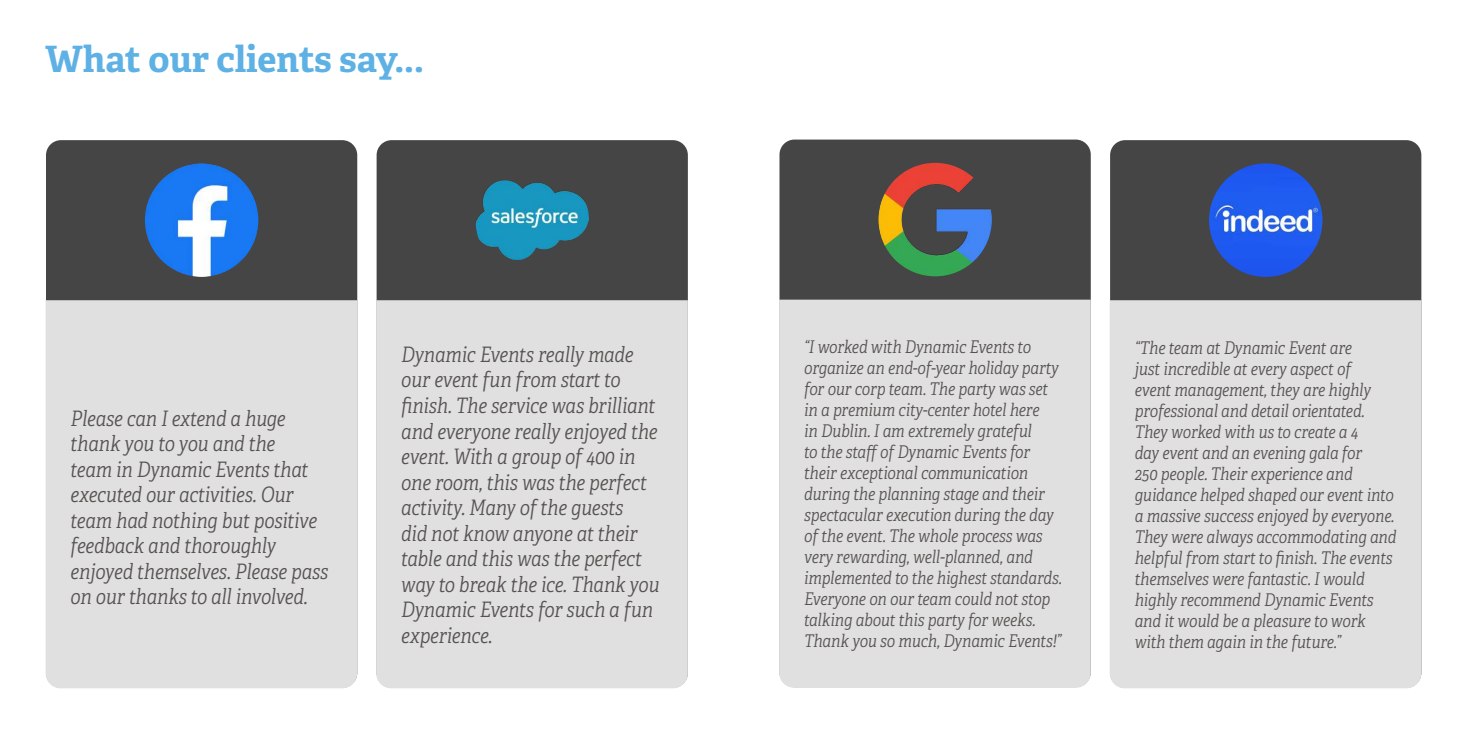
<style>
.page{position:relative;width:1467px;height:734px;background:#fff}
.page>*{position:absolute;margin:0;border:0;box-sizing:border-box;transform-origin:0 0}
.t1{font:700 36.25px "Adelle";color:#5db1e4}
.t2{font:italic 21.25px/25.5px "Adelle Condensed Lt";color:#565250}
.t3{font:italic 17.5px/21px "Adelle Condensed Lt";color:#565250}
</style>
<div class="page">
<div style="left:779px;top:139px;width:312px;height:548px;background:#464546;border-radius:15px"></div>
<div style="left:779px;top:299px;width:312px;height:388px;background:#e0e0e0"></div>
<img style="left:878px;top:163px;width:114px;height:113px;border-radius:57px">
<div style="left:1110px;top:140px;width:311px;height:547px;background:#464546;border-radius:15px"></div>
<img style="left:1209px;top:163px;width:113px;height:114px;border-radius:57px">
<div style="left:1110px;top:300px;width:311px;height:388px;background:#e0e0e0"></div>
<div style="left:46px;top:140px;width:311px;height:547px;background:#464546;border-radius:15px"></div>
<div style="left:46px;top:300px;width:311px;height:388px;background:#e0e0e0"></div>
<img style="left:145px;top:163px;width:113px;height:114px;border-radius:57px">
<div style="left:377px;top:140px;width:311px;height:547px;background:#464546;border-radius:15px"></div>
<img style="left:476px;top:180px;width:113px;height:80px">
<div style="left:376px;top:300px;width:312px;height:388px;background:#e0e0e0"></div>
<h1 class="t1" style="left:45px;top:44px;width:380px">What our clients say...</h1>
<p class="t2" style="left:71px;top:407px;width:259px">Please can I extend a huge thank you to you and the<br>team in Dynamic Events that executed our activities. Our team had nothing but positive feedback and thoroughly enjoyed themselves. Please pass on our thanks to all involved.</p>
<p class="t2" style="left:401px;top:343px;width:260px">Dynamic Events really made our event fun from start to finish. The service was brilliant and everyone really enjoyed the event. With a group of 400 in one room, this was the perfect activity. Many of the guests<br>did not know anyone at their table and this was the perfect way to break the ice. Thank you<br>Dynamic Events for such a fun experience.</p>
<p class="t3" style="left:804px;top:338px;width:259px">“I worked with Dynamic Events to organize an end-of-year holiday party for our corp team. The party was set in a premium city-center hotel here<br>in Dublin. I am extremely grateful<br>to the staff of Dynamic Events for their exceptional communication during the planning stage and their spectacular execution during the day of the event. The whole process was very rewarding, well-planned, and implemented to the highest standards.<br>Everyone on our team could not stop talking about this party for weeks.<br>Thank you so much, Dynamic Events!”</p>
<p class="t3" style="left:1135px;top:338px;width:263px">“The team at Dynamic Event are<br>just incredible at every aspect of<br>event management, they are highly professional and detail orientated.<br>They worked with us to create a 4<br>day event and an evening gala for<br>250 people. Their experience and guidance helped shaped our event into a massive success enjoyed by everyone.<br>They were always accommodating and helpful from start to finish. The events themselves were fantastic. I would highly recommend Dynamic Events and it would be a pleasure to work with them again in the future.”</p>
</div>
